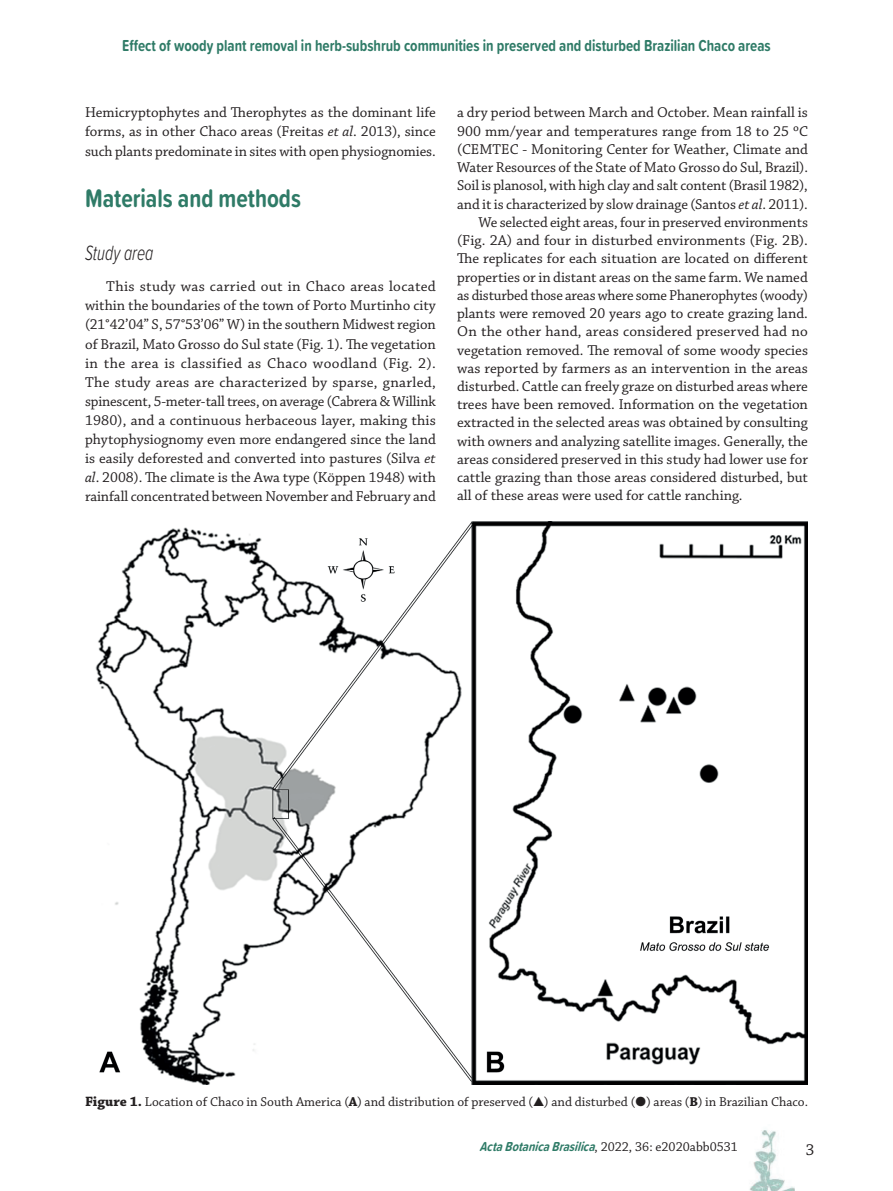
<style>
.page{position:relative;width:893px;height:1191px;background:#fff}
.page>*{position:absolute;margin:0;border:0;box-sizing:border-box;transform-origin:0 0}
.t1{font:700 26.4px "Proxima Soft Cond";color:#2f7b67;scale:.91 1}
.t2{font:italic 300 21.45px "Proxima Soft Cond";color:#231f20;scale:.82 1}
.t3{font:700 16.5px "Proxima Soft Cond";color:#2f7b67;scale:.91 1}
.t4{font:16.5px "Chaparral Pro";color:#231f20}
.t5{font:15px/19px "Chaparral Pro";color:#231f20;text-align:justify}
.t6{font:13.5px "Chaparral Pro";color:#231f20}
.t7{font:italic 700 13.5px "Proxima Soft Cond";color:#2f7b67;scale:.95 1}
.s1{font-style:italic}
.s2{font-weight:700;font-size:14.25px}
.s3{font-weight:700}
.s4{font-family:"Cambria Math"}
.s5{font-family:"Chaparral Pro";font-weight:400;font-style:normal;color:#231f20}
</style>
<div class="page">
<img style="left:749px;top:1130px;width:45px;height:61px">
<img style="left:95px;top:521px;width:713px;height:563px">
<p class="t3" style="left:122px;top:33px;width:714px">Effect of woody plant removal in herb-subshrub communities in preserved and disturbed Brazilian Chaco areas</p>
<p class="t5" style="left:85px;top:104px;width:352px">Hemicryptophytes and Therophytes as the dominant life forms, as in other Chaco areas (Freitas <span class="s1">et al</span>. 2013), since such plants predominate in sites with open physiognomies.</p>
<h1 class="t1" style="left:85px;top:178px;width:239px">Materials and methods</h1>
<h2 class="t2" style="left:85px;top:236px;width:85px">Study area</h2>
<p class="t5" style="left:85px;top:278px;width:352px;text-indent:21px">This study was carried out in Chaco areas located within the boundaries of the town of Porto Murtinho city (21°42’04” S, 57°53’06” W) in the southern Midwest region of Brazil, Mato Grosso do Sul state (Fig. 1). The vegetation in the area is classified as Chaco woodland (Fig. 2).<br>The study areas are characterized by sparse, gnarled, spinescent, 5-meter-tall trees, on average (Cabrera &amp; Willink 1980), and a continuous herbaceous layer, making this phytophysiognomy even more endangered since the land is easily deforested and converted into pastures (Silva <span class="s1">et al</span>. 2008). The climate is the Awa type (Köppen 1948) with rainfall concentrated between November and February and</p>
<p class="t5" style="left:457px;top:104px;width:352px">a dry period between March and October. Mean rainfall is</p>
<p class="t5" style="left:457px;top:122px;width:352px">900 mm/year and temperatures range from 18 to 25 ºC</p>
<p class="t5" style="left:457px;top:140px;width:352px">(CEMTEC - Monitoring Center for Weather, Climate and</p>
<p class="t5" style="left:457px;top:158px;width:352px">Water Resources of the State of Mato Grosso do Sul, Brazil).</p>
<p class="t5" style="left:457px;top:177px;width:352px">Soil is planosol, with high clay and salt content (Brasil 1982),</p>
<p class="t5" style="left:457px;top:195px;width:352px">and it is characterized by slow drainage (Santos <span class="s1">et al</span>. 2011).</p>
<p class="t5" style="left:478px;top:213px;width:331px">We selected eight areas, four in preserved environments</p>
<p class="t5" style="left:457px;top:231px;width:352px">(Fig. 2A) and four in disturbed environments (Fig. 2B).</p>
<p class="t5" style="left:457px;top:250px;width:352px">The replicates for each situation are located on different</p>
<p class="t5" style="left:457px;top:268px;width:352px">properties or in distant areas on the same farm. We named</p>
<p class="t5" style="left:457px;top:286px;width:352px">as disturbed those areas where some Phanerophytes (woody)</p>
<p class="t5" style="left:457px;top:304px;width:352px">plants were removed 20 years ago to create grazing land.</p>
<p class="t5" style="left:457px;top:322px;width:352px">On the other hand, areas considered preserved had no</p>
<p class="t5" style="left:457px;top:341px;width:352px">vegetation removed. The removal of some woody species</p>
<p class="t5" style="left:457px;top:359px;width:352px">was reported by farmers as an intervention in the areas</p>
<p class="t5" style="left:457px;top:377px;width:352px">disturbed. Cattle can freely graze on disturbed areas where</p>
<p class="t5" style="left:457px;top:395px;width:352px">trees have been removed. Information on the vegetation</p>
<p class="t5" style="left:457px;top:414px;width:352px">extracted in the selected areas was obtained by consulting</p>
<p class="t5" style="left:457px;top:432px;width:352px">with owners and analyzing satellite images. Generally, the</p>
<p class="t5" style="left:457px;top:450px;width:352px">areas considered preserved in this study had lower use for</p>
<p class="t5" style="left:457px;top:468px;width:352px">cattle grazing than those areas considered disturbed, but</p>
<p class="t5" style="left:457px;top:487px;width:287px">all of these areas were used for cattle ranching.</p>
<p class="t6" style="left:85px;top:1094px;width:724px"><span class="s2">Figure 1.</span> Location of Chaco in South America (<span class="s3">A</span>) and distribution of preserved (<span class="s4">▲</span>) and disturbed (<span class="s4">●</span>) areas (<span class="s3">B</span>) in Brazilian Chaco.</p>
<p class="t7" style="left:480px;top:1136px;width:274px">ActaBotanicaBrasilica<span class="s5">, 2 0 2 2 , 3 6 : e 2 0 2 0 a b b 0 5 3 1</span></p>
<p class="t4" style="left:806px;top:1141px;width:10px">3</p>
</div>
